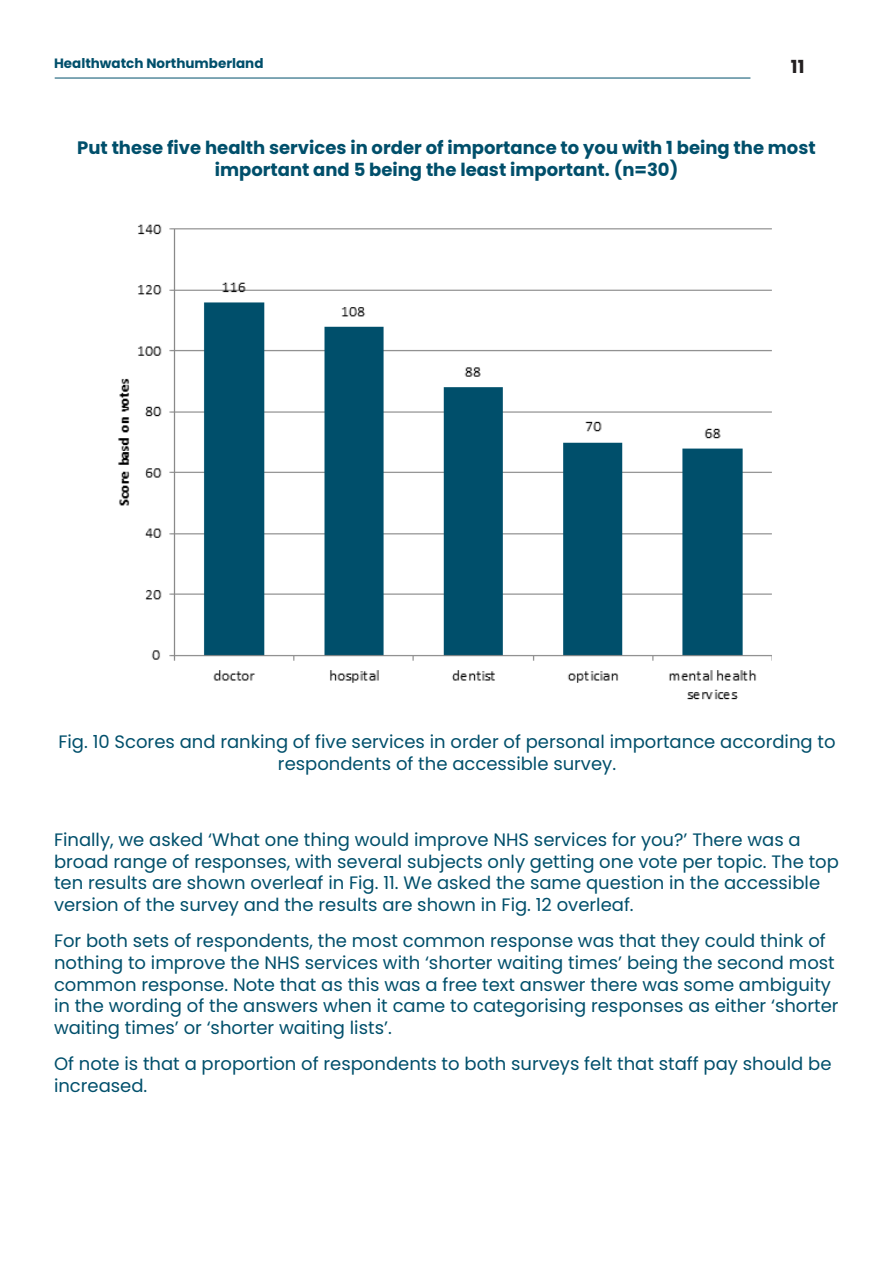
<style>
.page{position:relative;width:893px;height:1263px;background:#fff}
.page>*{position:absolute;margin:0;border:0;box-sizing:border-box;transform-origin:0 0}
.Body_Copy{font:18px/21.6px "Poppins";color:#004f6b}
.Body_Copy-2{font:700 18px/21.6px "Poppins";color:#004f6b;text-align:center}
.t1{font:700 18px "Poppins";color:#231f20}
.t2{font:700 13.5px "Poppins";color:#004f6b}
</style>
<div class="page">
<img style="left:118px;top:224px;width:653px;height:476px">
<hr style="left:55px;top:78px;width:695px;height:1px;background:#004f6b">
<p class="t2" style="left:54px;top:56px;width:211px">Healthwatch Northumberland</p>
<p class="t1" style="left:791px;top:56px;width:15px">11</p>
<p class="Body_Copy-2" style="left:77px;top:137px;width:740px">Put these five health services in order of importance to you with 1 being the most important and 5 being the least important. (n=30)</p>
<p class="Body_Copy" style="left:58px;top:731px;width:779px;text-align:center">Fig. 10 Scores and ranking of five services in order of personal importance according to respondents of the accessible survey.</p>
<p class="Body_Copy" style="left:54px;top:829px;width:786px">Finally, we asked ‘What one thing would improve NHS services for you?’ There was a broad range of responses, with several subjects only getting one vote per topic. The top ten results are shown overleaf in Fig. 11. We asked the same question in the accessible version of the survey and the results are shown in Fig. 12 overleaf.</p>
<p class="Body_Copy" style="left:54px;top:930px;width:786px">For both sets of respondents, the most common response was that they could think of nothing to improve the NHS services with ‘shorter waiting times’ being the second most common response. Note that as this was a free text answer there was some ambiguity in the wording of the answers when it came to categorising responses as either ‘shorter waiting times’ or ‘shorter waiting lists’.</p>
<p class="Body_Copy" style="left:54px;top:1053px;width:779px">Of note is that a proportion of respondents to both surveys felt that staff pay should be increased.</p>
</div>
